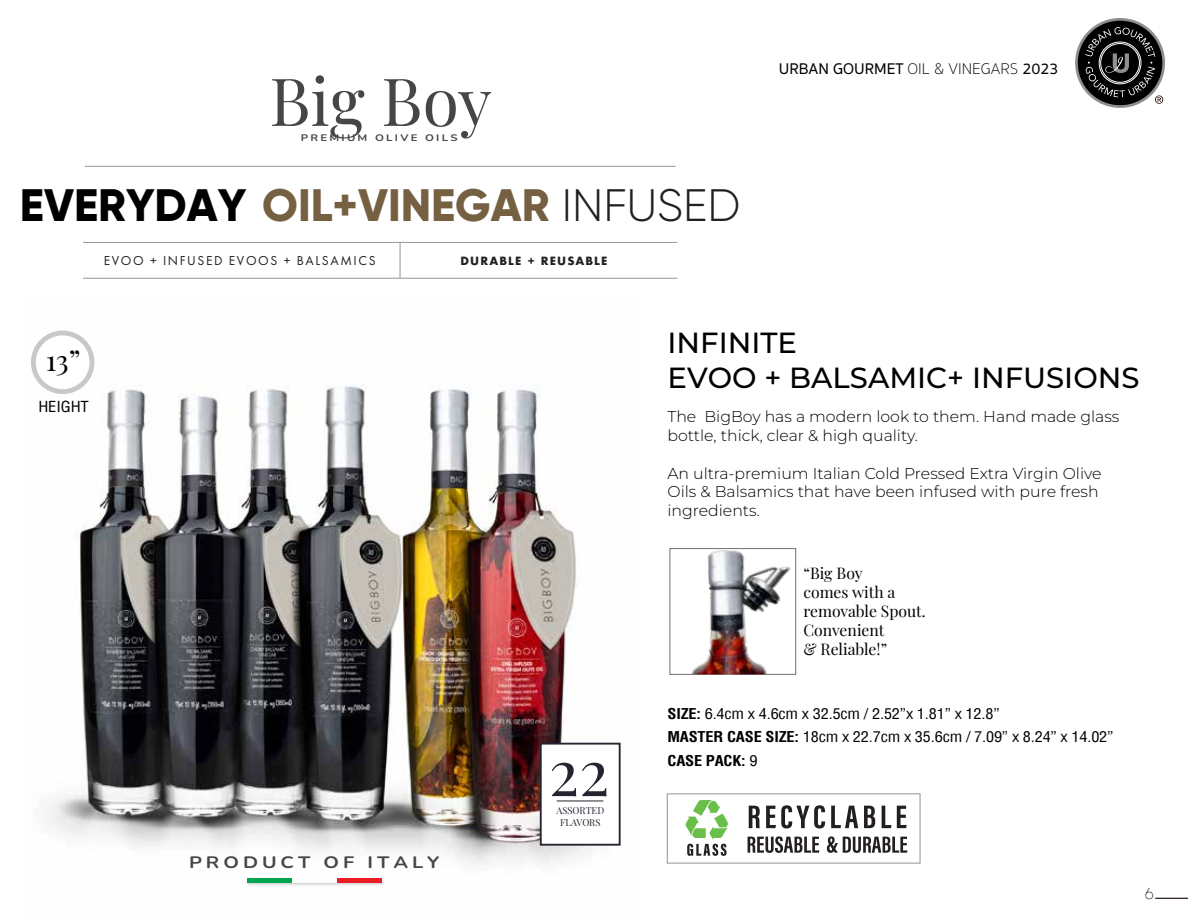
<style>
.page{position:relative;width:1188px;height:918px;background:#fff}
.page>*{position:absolute;margin:0;border:0;box-sizing:border-box;transform-origin:0 0}
.t1{font:66.3px "Playfair Display";letter-spacing:-.005em;color:#454745}
.t2{font:63.15px "Playfair Display";color:#262430}
.t3{font:800 45.45px "Gilroy";color:#756042}
.t4{font:500 29.1px/35px "Montserrat";color:#000}
.t5{font:28.65px "Playfair Display";color:#000}
.t6{font:700 16.5px "Nunito";letter-spacing:.2em;color:#454745;scale:1.2 1}
.t7{font:500 15.9px "Sukhumvit Set";color:#000}
.t8{font:300 15.75px/18.9px "Montserrat";color:#000}
.t9{font:15.75px/18.9px "Playfair Display";color:#000}
.t10{font:300 15.6px "Geosans";color:#332525}
.t11{font:condensed 14.85px "Helvetica";letter-spacing:-.01em;color:#000;scale:1.11 1}
.t12{font:condensed 14.55px/23.1px "Helvetica";letter-spacing:-.01em;color:#000;scale:1.11 1}
.t13{font:13.35px "Futura PT";letter-spacing:.12em;color:#231f20}
.t14{font:700 11.1px "Futura";letter-spacing:.1em;color:#231f20}
.t15{font:700 9.45px "Nunito";letter-spacing:.2em;color:#454745;scale:1.2 1}
.t16{font:9.45px/11.4px "Playfair Display";color:#262430;text-align:center}
.s1{color:#000}
.s2{font-weight:300;color:#231f20}
.s3{font-weight:100}
.s4{font-weight:700}
</style>
<div class="page">
<img style="left:31px;top:330px;width:590px;height:534px">
<hr style="left:85px;top:166px;width:591px;height:1px;background:#929497">
<hr style="left:83px;top:242px;width:594px;height:1px;background:#929497">
<hr style="left:83px;top:278px;width:594px;height:1px;background:#929497">
<hr style="left:400px;top:243px;width:1px;height:35px;background:#929497">
<div style="left:670px;top:548px;width:126px;height:127px;border:1px solid #6f7271"></div>
<img style="left:681px;top:549px;width:115px;height:125px">
<div style="left:540px;top:743px;width:81px;height:103px;background:#fff;border:2px solid #262430"></div>
<hr style="left:557px;top:800px;width:46px;height:1px;background:#262430">
<div style="left:33px;top:333px;width:59px;height:59px;background:#fff;border-radius:50%"></div>
<div style="left:31px;top:331px;width:63px;height:63px;border:5px solid #c7c8ca;border-radius:50%"></div>
<svg style="left:1075px;top:18px;width:90px;height:90px"></svg>
<div style="left:1078px;top:21px;width:84px;height:84px;background:#000;border-radius:50%"></div>
<svg style="left:1085px;top:27px;width:78px;height:77px"></svg>
<img style="left:247px;top:878px;width:137px;height:8px">
<div style="left:247px;top:878px;width:45px;height:5px;background:#00a551"></div>
<div style="left:292px;top:878px;width:45px;height:5px;background:#fff"></div>
<div style="left:337px;top:878px;width:44px;height:5px;background:#ec1c24"></div>
<svg style="left:749px;top:806px;width:11px;height:22px"></svg>
<svg style="left:766px;top:805px;width:59px;height:23px"></svg>
<svg style="left:831px;top:806px;width:27px;height:22px"></svg>
<svg style="left:864px;top:806px;width:11px;height:22px"></svg>
<svg style="left:882px;top:806px;width:9px;height:22px"></svg>
<svg style="left:897px;top:806px;width:10px;height:22px"></svg>
<svg style="left:748px;top:836px;width:71px;height:17px"></svg>
<svg style="left:827px;top:836px;width:80px;height:17px"></svg>
<svg style="left:685px;top:800px;width:43px;height:56px"></svg>
<hr style="left:1155px;top:898px;width:33px;height:1px;background:#332525">
<h1 class="t1" style="left:269px;top:49px;width:224px">Big Boy</h1>
<p class="t15" style="left:301px;top:131px;width:132px">PREMIUM OLIVE OILS</p>
<h3 class="t3" style="left:20px;top:177px;width:722px"><span class="s1">EVERYDAY</span> OIL+VINEGAR <span class="s2">INFUSED</span></h3>
<p class="t13" style="left:104px;top:252px;width:273px">EVOO + INFUSED EVOOS + BALSAMICS</p>
<p class="t14" style="left:460px;top:252px;width:149px">DURABLE + REUSABLE</p>
<p class="t7" style="left:779px;top:58px;width:281px">URBAN GOURMET <span class="s3">OIL &amp; VINEGARS</span> 2023</p>
<h3 class="t5" style="left:46px;top:338px;width:36px">13”</h3>
<p class="t11" style="left:38px;top:397px;width:47px">HEIGHT</p>
<p class="t6" style="left:189px;top:851px;width:210px">PRODUCT OF ITALY</p>
<h2 class="t2" style="left:549px;top:723px;width:62px">22</h2>
<p class="t16" style="left:556px;top:804px;width:49px">ASSORTED<br>FLAVORS</p>
<h3 class="t4" style="left:668px;top:324px;width:474px">INFINITE<br>EVOO + BALSAMIC+ INFUSIONS</h3>
<p class="t8" style="left:668px;top:407px;width:453px">The BigBoy has a modern look to them. Hand made glass bottle, thick, clear &amp; high quality.</p>
<p class="t8" style="left:668px;top:463px;width:436px">An ultra-premium Italian Cold Pressed Extra Virgin Olive<br>Oils &amp; Balsamics that have been infused with pure fresh ingredients.</p>
<p class="t9" style="left:803px;top:563px;width:124px">“Big Boy<br>comes with a removable Spout.<br>Convenient<br>&amp; Reliable!”</p>
<p class="t12" style="left:668px;top:702px;width:403px"><span class="s4">SIZE:</span> 6.4cm x 4.6cm x 32.5cm / 2.52”x 1.81” x 12.8”<br><span class="s4">MASTER CASE SIZE:</span> 18cm x 22.7cm x 35.6cm / 7.09” x 8.24” x 14.02”<br><span class="s4">CASE PACK:</span> 9</p>
<p class="t10" style="left:1145px;top:885px;width:10px">6</p>
</div>
